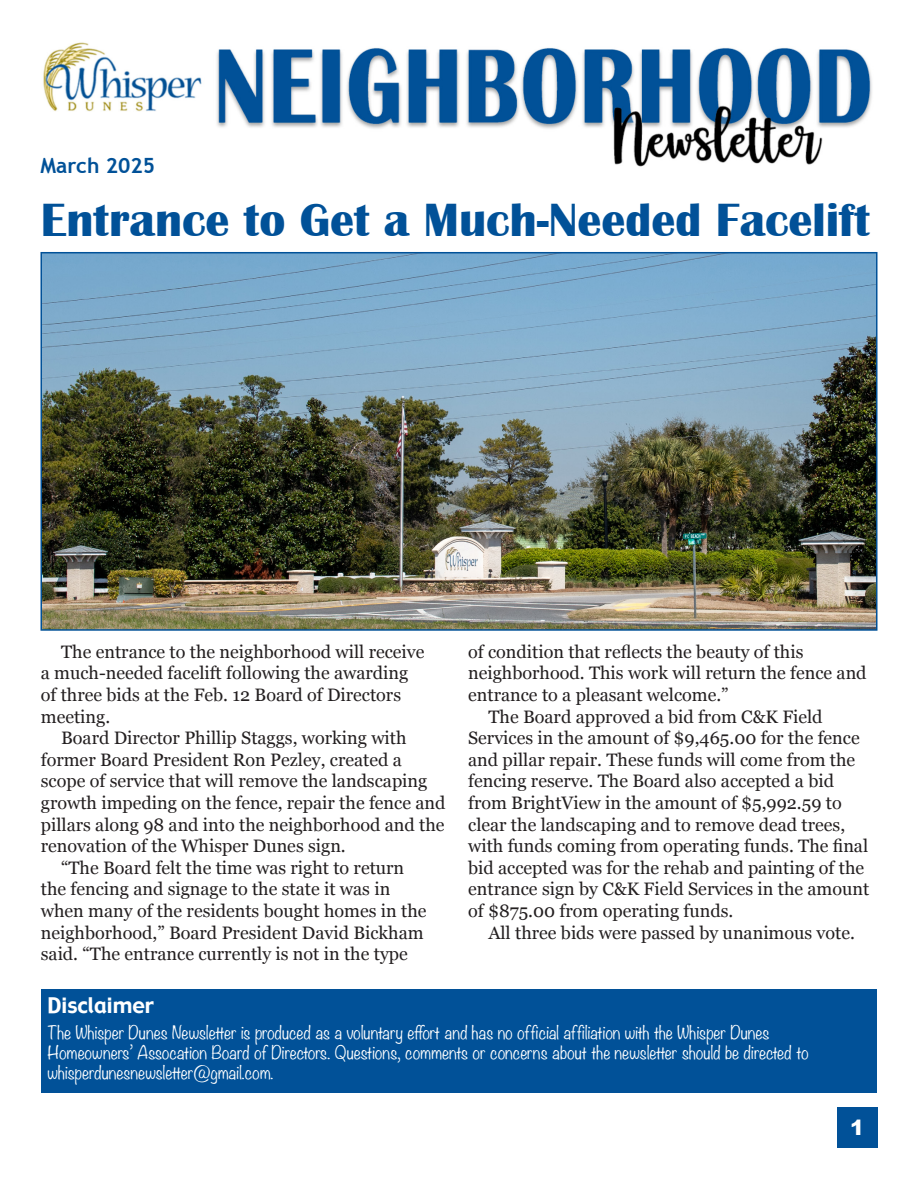
<style>
.page{position:relative;width:918px;height:1188px;background:#fff}
.page>*{position:absolute;margin:0;border:0;box-sizing:border-box;transform-origin:0 0}
.t1{font:700 48px "Britannic";color:#015198}
.t2{font:21px "Gadget";color:#fff}
.t3{font:700 21px "Trebuchet MS";color:#015198}
.t4{font:900 21px "Arial";color:#fff}
.t5{font:18px/21.6px "Georgia";color:#231f20}
.t6{font:300 16.5px/19.8px "Noteworthy";color:#fff}
</style>
<div class="page">
<div style="left:837px;top:1107px;width:41px;height:41px;background:#015198"></div>
<img style="left:43px;top:42px;width:829px;height:125px">
<div style="left:41px;top:989px;width:836px;height:104px;background:#015198"></div>
<img style="left:43px;top:255px;width:832px;height:373px">
<div style="left:40px;top:252px;width:838px;height:379px;border:2px solid #015198"></div>
<p class="t3" style="left:40px;top:152px;width:116px">March 2025</p>
<p class="t1" style="left:41px;top:193px;width:831px">Entrance to Get a Much-Needed Facelift</p>
<p class="t5" style="left:41px;top:640px;width:385px;text-indent:20px">The entrance to the neighborhood will receive a much-needed facelift following the awarding of three bids at the Feb. 12 Board of Directors meeting.</p>
<p class="t5" style="left:41px;top:726px;width:406px;text-indent:20px">Board Director Phillip Staggs, working with former Board President Ron Pezley, created a scope of service that will remove the landscaping growth impeding on the fence, repair the fence and pillars along 98 and into the neighborhood and the renovation of the Whisper Dunes sign.</p>
<p class="t5" style="left:41px;top:856px;width:387px;text-indent:20px">“The Board felt the time was right to return the fencing and signage to the state it was in when many of the residents bought homes in the neighborhood,” Board President David Bickham said. “The entrance currently is not in the type</p>
<p class="t5" style="left:468px;top:640px;width:400px">of condition that reflects the beauty of this neighborhood. This work will return the fence and entrance to a pleasant welcome.”</p>
<p class="t5" style="left:468px;top:705px;width:403px;text-indent:20px">The Board approved a bid from C&amp;K Field Services in the amount of $9,465.00 for the fence and pillar repair. These funds will come from the fencing reserve. The Board also accepted a bid from BrightView in the amount of $5,992.59 to clear the landscaping and to remove dead trees, with funds coming from operating funds. The final bid accepted was for the rehab and painting of the entrance sign by C&amp;K Field Services in the amount of $875.00 from operating funds.</p>
<p class="t5" style="left:488px;top:921px;width:368px">All three bids were passed by unanimous vote.</p>
<p class="t2" style="left:48px;top:992px;width:108px">Disclaimer</p>
<p class="t6" style="left:48px;top:1023px;width:763px">The Whisper Dunes Newsletter is produced as a voluntary effort and has no official affiliation with the Whisper Dunes<br>Homeowners’ Assocation Board of Directors. Questions, comments or concerns about the newsletter should be directed to whisperdunesnewsletter@gmail.com.</p>
<p class="t4" style="left:850px;top:1112px;width:16px">1</p>
</div>
